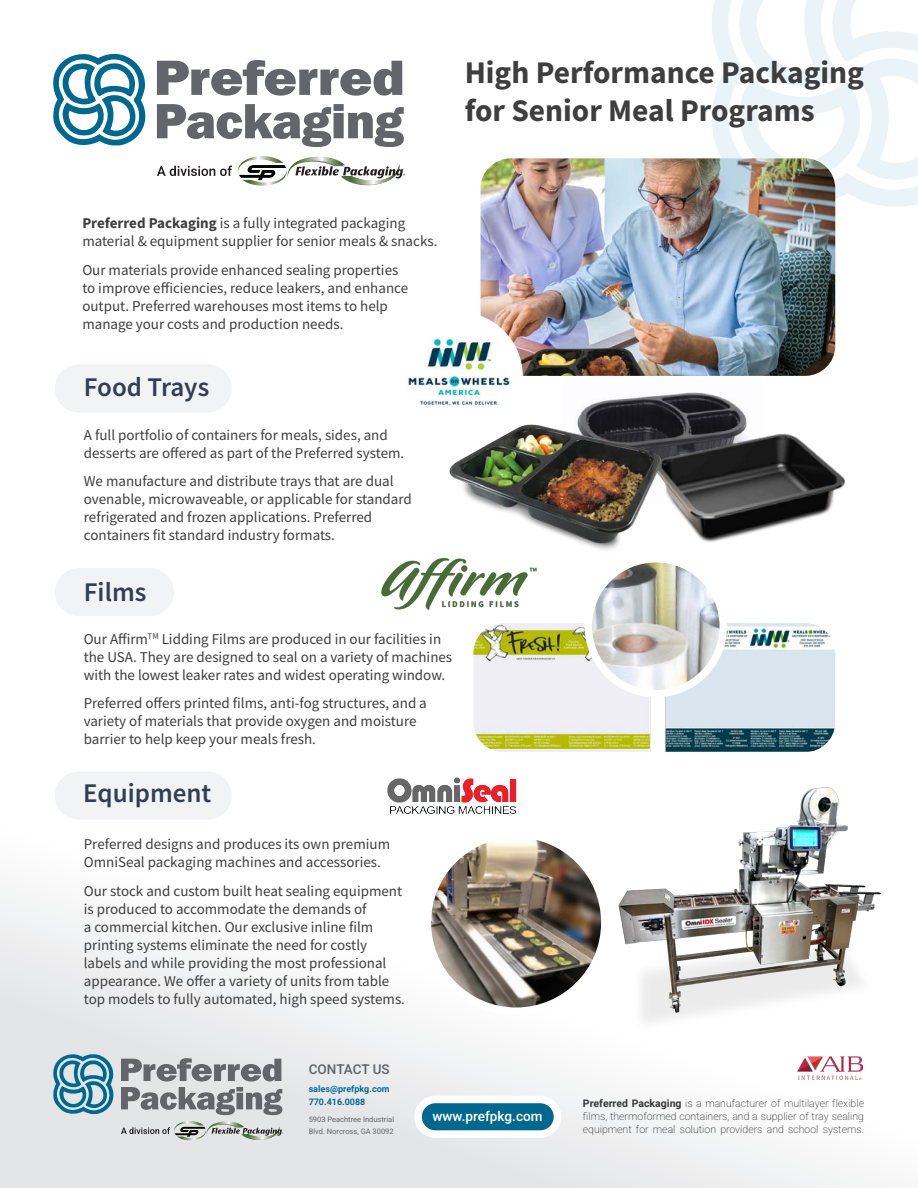
<style>
.page{position:relative;width:918px;height:1188px;background:#fff}
.page>*{position:absolute;margin:0;border:0;box-sizing:border-box;transform-origin:0 0}
.t1{font:700 31.5px/37.8px "Source Sans Pro";color:#3e3e3f}
.t2{font:600 27px "Source Sans Pro";color:#323d56}
.t3{font:15px/18px "Source Sans Pro";color:#3e3e3f}
.t4{font:500 13.5px "Heebo";color:#fff}
.t5{font:500 13.5px "Heebo";color:#63656a}
.t6{font:200 10.5px/12.6px "Heebo";color:#3e3e3f;text-align:justify}
.t7{font:600 9px/13.5px "Heebo";color:#00688f}
.t8{font:7.5px/12px "Heebo";color:#63656a}
.s1{font-weight:700}
</style>
<div class="page">
<svg style="left:712px;top:0;width:206px;height:210px;fill:#eaf4f8"></svg>
<svg style="left:734px;top:0;width:184px;height:180px"></svg>
<img style="left:581px;top:392px;width:166px;height:31px">
<svg style="left:0;top:890px;width:878px;height:298px"></svg>
<div style="left:55px;top:364px;width:177px;height:49px;background:#f2f3f4;border-radius:24px"></div>
<div style="left:55px;top:772px;width:177px;height:48px;background:#f2f3f4;border-radius:24px"></div>
<div style="left:55px;top:568px;width:119px;height:48px;background:#f2f3f4;border-radius:24px"></div>
<img style="left:481px;top:158px;width:354px;height:218px">
<img style="left:473px;top:623px;width:362px;height:129px">
<img style="left:797px;top:1056px;width:66px;height:23px">
<div style="left:418px;top:1099px;width:139px;height:35px;background:#00688f;border-radius:17px"></div>
<div style="left:414px;top:1096px;width:147px;height:42px;border:8px solid #fff;border-radius:17px"></div>
<svg style="left:121px;top:1058px;width:160px;height:23px;background:#9fa1a4"></svg>
<svg style="left:121px;top:1087px;width:161px;height:28px;background:#a5a7aa"></svg>
<svg style="left:53px;top:1054px;width:60px;height:61px;background:#73a7bb"></svg>
<svg style="left:121px;top:1121px;width:162px;height:19px;background:#bdbfbd"></svg>
<svg style="left:157px;top:60px;width:245px;height:36px"></svg>
<svg style="left:157px;top:104px;width:247px;height:43px"></svg>
<svg style="left:53px;top:54px;width:92px;height:92px"></svg>
<svg style="left:238px;top:156px;width:167px;height:30px"></svg>
<svg style="left:157px;top:166px;width:75px;height:10px"></svg>
<img style="left:387px;top:777px;width:129px;height:37px">
<img style="left:606px;top:787px;width:275px;height:248px">
<div style="left:399px;top:316px;width:120px;height:120px;background:#fff;border-radius:50%"></div>
<img style="left:408px;top:336px;width:104px;height:70px">
<div style="left:395px;top:312px;width:128px;height:128px;border:7px solid #fff;border-radius:50%"></div>
<img style="left:682px;top:423px;width:164px;height:119px">
<img style="left:588px;top:559px;width:135px;height:135px;border-radius:67px">
<div style="left:585px;top:555px;width:142px;height:142px;border:8px solid #fff;border-radius:50%"></div>
<img style="left:427px;top:834px;width:178px;height:177px;border-radius:88px">
<div style="left:424px;top:830px;width:185px;height:185px;border:8px solid #fff;border-radius:50%"></div>
<img style="left:381px;top:557px;width:156px;height:53px">
<img style="left:438px;top:412px;width:244px;height:138px">
<p class="t1" style="left:465px;top:53px;width:401px">High Performance Packaging for Senior Meal Programs</p>
<p class="t3" style="left:82px;top:214px;width:357px"><span class="s1">Preferred Packaging</span> is a fully integrated packaging material &amp; equipment supplier for senior meals &amp; snacks.</p>
<p class="t3" style="left:82px;top:261px;width:327px">Our materials provide enhanced sealing properties to improve efficiencies, reduce leakers, and enhance output. Preferred warehouses most items to help manage your costs and production needs.</p>
<p class="t2" style="left:84px;top:369px;width:127px">Food Trays</p>
<p class="t3" style="left:84px;top:426px;width:322px">A full portfolio of containers for meals, sides, and desserts are offered as part of the Preferred system.</p>
<p class="t3" style="left:84px;top:472px;width:330px">We manufacture and distribute trays that are dual ovenable, microwaveable, or applicable for standard refrigerated and frozen applications. Preferred containers fit standard industry formats.</p>
<p class="t2" style="left:84px;top:574px;width:64px">Films</p>
<p class="t3" style="left:84px;top:630px;width:370px">Our Affirm<sup>TM</sup> Lidding Films are produced in our facilities in the USA. They are designed to seal on a variety of machines with the lowest leaker rates and widest operating window.</p>
<p class="t3" style="left:84px;top:694px;width:345px">Preferred offers printed films, anti-fog structures, and a variety of materials that provide oxygen and moisture barrier to help keep your meals fresh.</p>
<p class="t2" style="left:83px;top:776px;width:130px">Equipment</p>
<p class="t3" style="left:84px;top:835px;width:308px">Preferred designs and produces its own premium<br>OmniSeal packaging machines and accessories.</p>
<p class="t3" style="left:84px;top:881px;width:323px">Our stock and custom built heat sealing equipment is produced to accommodate the demands of<br>a commercial kitchen. Our exclusive inline film printing systems eliminate the need for costly labels and while providing the most professional appearance. We offer a variety of units from table top models to fully automated, high speed systems.</p>
<p class="t5" style="left:309px;top:1060px;width:83px">CONTACT US</p>
<p class="t7" style="left:309px;top:1082px;width:82px">sales@prefpkg.com<br>770.416.0088</p>
<p class="t8" style="left:309px;top:1113px;width:87px">5903 Peachtree Industrial<br>Blvd. Norcross, GA 30092</p>
<p class="t4" style="left:432px;top:1107px;width:112px">www.prefpkg.com</p>
<p class="t6" style="left:583px;top:1097px;width:283px"><span class="s1">Preferred Packaging</span> is a manufacturer of multilayer flexible films, thermoformed containers, and a supplier of tray sealing equipment for meal solution providers and school systems.</p>
</div>
